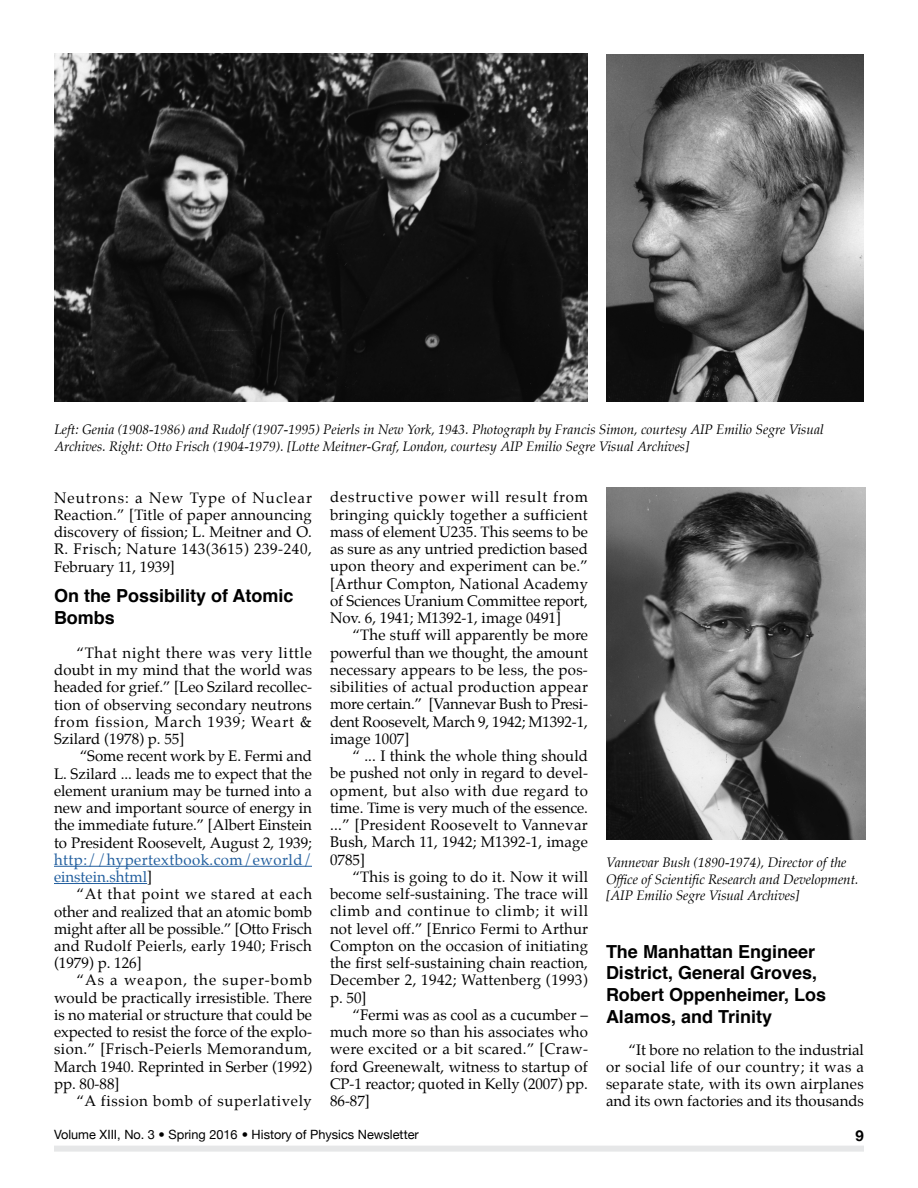
<style>
.page{position:relative;width:918px;height:1188px;background:#fff}
.page>*{position:absolute;margin:0;border:0;box-sizing:border-box;transform-origin:0 0}
.t1{font:700 18px/21.6px "Helvetica";color:#000}
.t2{font:15px/17.2px "Palatino";color:#000;text-align:justify}
.t3{font:15px/17.2px "Palatino";letter-spacing:.03em;color:#215e9e}
.t4{font:15px "Palatino";letter-spacing:.04em;color:#000}
.t5{font:700 15px "Helvetica Neue";color:#000}
.t6{font:italic 13.5px/16.5px "Palatino";color:#000}
.t7{font:12.75px "Helvetica Neue";color:#000}
.s1{color:#000}
</style>
<div class="page">
<div style="left:54px;top:1146px;width:810px;height:6px;background:#e6e7e8"></div>
<hr style="left:54px;top:866px;width:258px;height:1px;background:#215e9e">
<hr style="left:54px;top:883px;width:93px;height:1px;background:#215e9e">
<img style="left:54px;top:53px;width:533px;height:348px">
<img style="left:606px;top:54px;width:258px;height:347px">
<img style="left:607px;top:487px;width:259px;height:353px">
<p class="t6" style="left:54px;top:420px;width:771px;line-height:17.2px">Left: Genia (1908-1986) and Rudolf (1907-1995) Peierls in New York, 1943. Photograph by Francis Simon, courtesy AIP Emilio Segre Visual<br>Archives. Right: Otto Frisch (1904-1979). [Lotte Meitner-Graf, London, courtesy AIP Emilio Segre Visual Archives]</p>
<p class="t2" style="left:54px;top:489px;width:259px">Neutrons: a New Type of Nuclear Reaction.” [Title of paper announcing discovery of fission; L. Meitner and O.<br>R. Frisch; Nature 143(3615) 239-240, February 11, 1939]</p>
<p class="t1" style="left:54px;top:585px;width:241px">On the Possibility of Atomic<br>Bombs</p>
<p class="t2" style="left:54px;top:644px;width:260px;text-indent:22px">“That night there was very little doubt in my mind that the world was headed for grief.” [Leo Szilard recollec&shy;tion of observing secondary neutrons from fission, March 1939; Weart &amp; Szilard (1978) p. 55]</p>
<p class="t2" style="left:54px;top:747px;width:260px;text-indent:26px">“Some recent work by E. Fermi and L. Szilard ... leads me to expect that the element uranium may be turned into a new and important source of energy in the immediate future.” [Albert Einstein to President Roosevelt, August 2, 1939;</p>
<p class="t3" style="left:54px;top:851px;width:260px">http://hypertextbook.com/eworld/ einstein.shtml<span class="s1">]</span></p>
<p class="t2" style="left:54px;top:885px;width:260px;text-indent:22px">“At that point we stared at each other and realized that an atomic bomb might after all be possible.” [Otto Frisch and Rudolf Peierls, early 1940; Frisch (1979) p. 126]</p>
<p class="t2" style="left:54px;top:972px;width:260px;text-indent:22px">“As a weapon, the super-bomb would be practically irresistible. There is no material or structure that could be expected to resist the force of the explo&shy;sion.” [Frisch-Peierls Memorandum, March 1940. Reprinted in Serber (1992) pp. 80-88]</p>
<p class="t4" style="left:76px;top:1089px;width:237px">“A fission bomb of superlatively</p>
<p class="t2" style="left:330px;top:489px;width:260px">destructive power will result from bringing quickly together a sufficient mass of element U235. This seems to be as sure as any untried prediction based upon theory and experiment can be.” [Arthur Compton, National Academy of Sciences Uranium Committee report, Nov. 6, 1941; M1392-1, image 0491]</p>
<p class="t2" style="left:330px;top:627px;width:260px;text-indent:22px">“The stuff will apparently be more powerful than we thought, the amount necessary appears to be less, the pos&shy;sibilities of actual production appear more certain.” [Vannevar Bush to Presi&shy;dent Roosevelt, March 9, 1942; M1392-1, image 1007]</p>
<p class="t2" style="left:330px;top:747px;width:260px;text-indent:22px">“ ... I think the whole thing should be pushed not only in regard to devel&shy;opment, but also with due regard to time. Time is very much of the essence. ...” [President Roosevelt to Vannevar Bush, March 11, 1942; M1392-1, image 0785]</p>
<p class="t2" style="left:330px;top:868px;width:260px;text-indent:22px">“This is going to do it. Now it will become self-sustaining. The trace will climb and continue to climb; it will not level off.” [Enrico Fermi to Arthur Compton on the occasion of initiating the first self-sustaining chain reaction, December 2, 1942; Wattenberg (1993) p. 50]</p>
<p class="t2" style="left:330px;top:1006px;width:260px;text-indent:22px">“Fermi was as cool as a cucumber – much more so than his associates who were excited or a bit scared.” [Craw&shy;ford Greenewalt, witness to startup of CP-1 reactor; quoted in Kelly (2007) pp.<br>86-87]</p>
<p class="t6" style="left:606px;top:854px;width:254px">Vannevar Bush (1890-1974), Director of the<br>Office of Scientific Research and Development. [AIP Emilio Segre Visual Archives]</p>
<p class="t1" style="left:606px;top:941px;width:222px">The Manhattan Engineer<br>District, General Groves,<br>Robert Oppenheimer, Los<br>Alamos, and Trinity</p>
<p class="t2" style="left:606px;top:1041px;width:260px;text-indent:22px">“It bore no relation to the industrial or social life of our country; it was a separate state, with its own airplanes and its own factories and its thousands</p>
<p class="t7" style="left:54px;top:1124px;width:366px">Volume XIII, No. 3 • Spring 2016 • History of Physics Newsletter</p>
<p class="t5" style="left:856px;top:1122px;width:10px">9</p>
</div>
